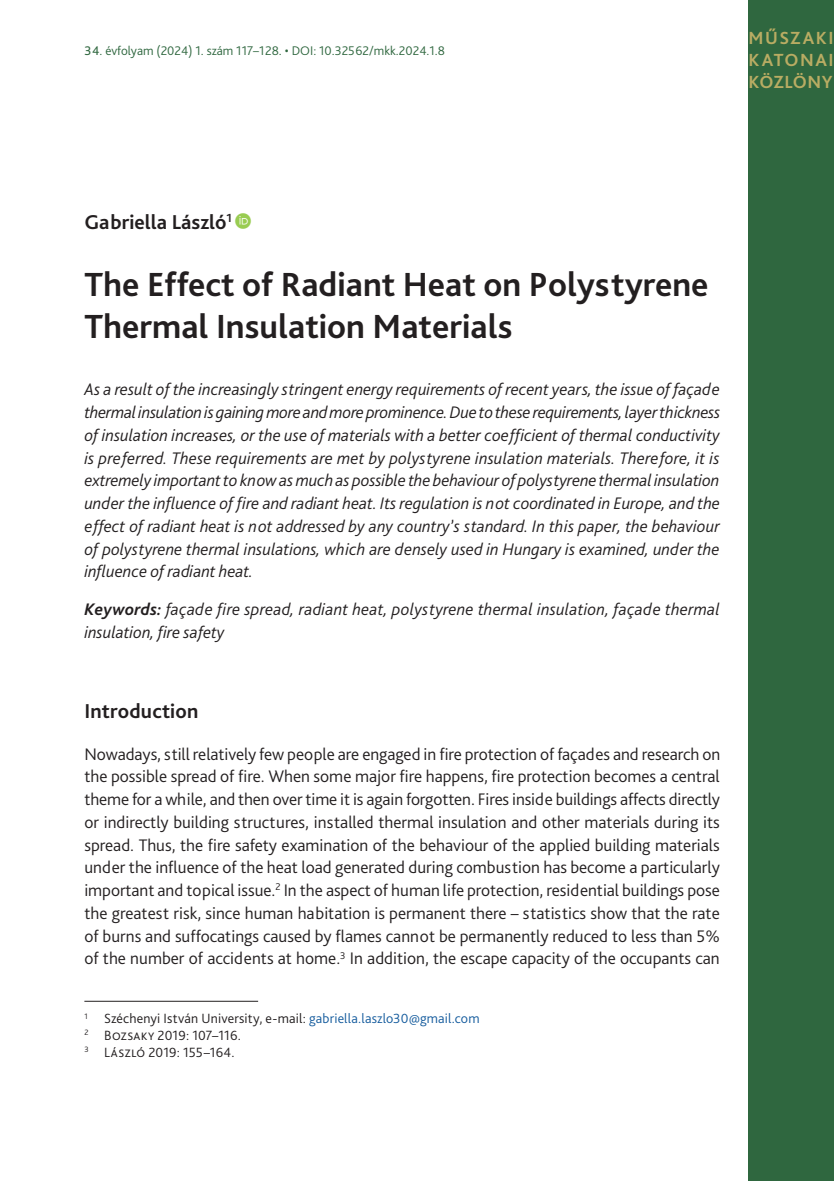
<style>
.page{position:relative;width:834px;height:1181px;background:#fff}
.page>*{position:absolute;margin:0;border:0;box-sizing:border-box;transform-origin:0 0}
.Tanulmánycím{font:700 35px/42px "Bliss Pro";color:#231f20}
.Szerző{font:700 21px "Bliss Pro";color:#231f20}
.Címsor_1{font:700 21px "Bliss Pro";letter-spacing:.01em;color:#231f20}
.MR___Cím{font:700 18.38px "Bliss Pro";letter-spacing:.065em;color:#b9ac63}
.MR___Cím-2{font:700 18.38px "Bliss Pro";letter-spacing:.015em;color:#b9ac63}
.Szöveg_1st{font:300 17.5px/22.8px "Bliss Pro";color:#231f20;text-align:justify}
.Absztrakt__szöveg{font:italic 300 17.5px/22.8px "Bliss Pro";color:#231f20;text-align:justify}
.Absztakt__keywords{font:italic 300 17.5px/22.8px "Bliss Pro";letter-spacing:.01em;color:#231f20}
.Lábjegyzet{font:300 14px "Bliss Pro";letter-spacing:.01em;color:#231f20}
.Fejléc_jobb{font:300 13.12px "Bliss Pro";color:#2f673f}
.s1{font-weight:400}
.s2{font-family:"Orcidfont";font-weight:400;color:#99cc52}
.s3{font-weight:700}
.s4{color:#175d9e}
</style>
<div class="page">
<div style="left:748px;top:0;width:85px;height:1181px;background:#2f673f"></div>
<hr style="left:84px;top:1001px;width:174px;height:1px;background:#231f20">
<p class="Fejléc_jobb" style="left:84px;top:42px;width:362px"><span class="s1">34</span>. évfolyam (2024) 1. szám 117–128. • DOI: 10.32562/mkk.2024.1.8</p>
<p class="MR___Cím" style="left:748px;top:27px;width:86px">MŰSZAKI</p>
<p class="MR___Cím" style="left:748px;top:49px;width:87px">KATONAI</p>
<p class="MR___Cím-2" style="left:748px;top:71px;width:85px">KÖZLÖNY</p>
<p class="Szerző" style="left:84px;top:209px;width:169px">Gabriella László<sup>1</sup> <span class="s2">¤</span></p>
<p class="Tanulmánycím" style="left:84px;top:262px;width:625px">The Effect of Radiant Heat on Polystyrene<br>Thermal Insulation Materials</p>
<p class="Absztrakt__szöveg" style="left:84px;top:378px;width:637px">As a result of the increasingly stringent energy requirements of recent years, the issue of façade thermal insulation is gaining more and more prominence. Due to these requirements, layer thickness of insulation increases, or the use of materials with a better coefficient of thermal conductivity is preferred. These requirements are met by polystyrene insulation materials. Therefore, it is extremely important to know as much as possible the behaviour of polystyrene thermal insulation under the influence of fire and radiant heat. Its regulation is not coordinated in Europe, and the effect of radiant heat is not addressed by any country’s standard. In this paper, the behaviour of polystyrene thermal insulations, which are densely used in Hungary is examined, under the influence of radiant heat.</p>
<p class="Absztakt__keywords" style="left:84px;top:597px;width:636px"><span class="s3">Keywords:</span> façade fire spread, radiant heat, polystyrene thermal insulation, façade thermal insulation, fire safety</p>
<p class="Címsor_1" style="left:84px;top:697px;width:115px">Introduction</p>
<p class="Szöveg_1st" style="left:84px;top:742px;width:637px">Nowadays, still relatively few people are engaged in fire protection of façades and research on the possible spread of fire. When some major fire happens, fire protection becomes a central theme for a while, and then over time it is again forgotten. Fires inside buildings affects directly or indirectly building structures, installed thermal insulation and other materials during its spread. Thus, the fire safety examination of the behaviour of the applied building materials under the influence of the heat load generated during combustion has become a particularly important and topical issue.<sup>2</sup> In the aspect of human life protection, residential buildings pose the greatest risk, since human habitation is permanent there – statistics show that the rate of burns and suffocatings caused by flames cannot be permanently reduced to less than 5% of the number of accidents at home.<sup>3</sup> In addition, the escape capacity of the occupants can</p>
<p class="Lábjegyzet" style="left:84px;top:1010px;width:396px"><sup>1</sup> Széchenyi István University, e-mail: <span class="s4">gabriella.laszlo30@gmail.com</span></p>
<p class="Lábjegyzet" style="left:84px;top:1026px;width:158px"><sup>2</sup> Bozsaky 2019: 107–116.</p>
<p class="Lábjegyzet" style="left:84px;top:1043px;width:152px"><sup>3</sup> László 2019: 155–164.</p>
</div>
